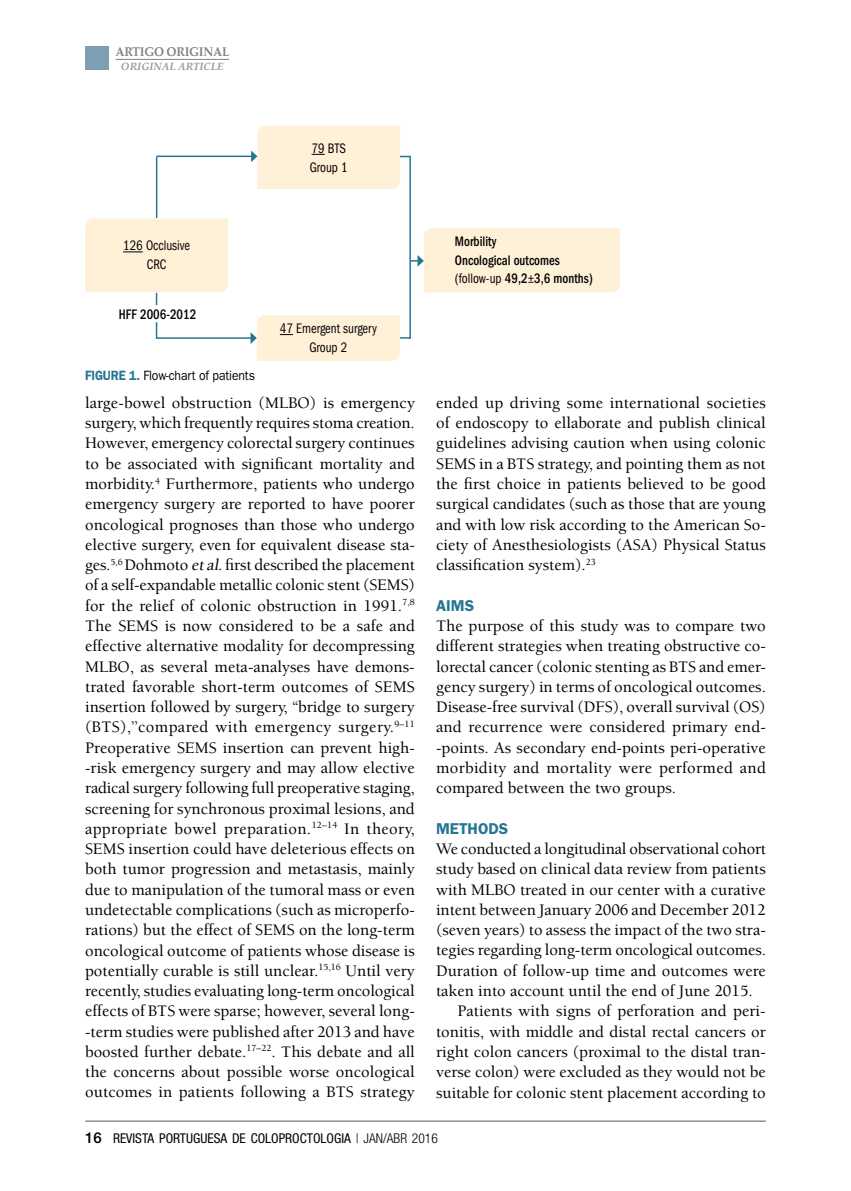
<style>
.page{position:relative;width:851px;height:1191px;background:#fff}
.page>*{position:absolute;margin:0;border:0;box-sizing:border-box;transform-origin:0 0}
.t1{font:500 16.5px/20.2px "Berkeley";color:#000;text-align:justify}
.t2{font:600 15.75px "Franklin Gothic LT";color:#267592}
.t3{font:500 condensed 14.25px/18.6px "Franklin Gothic LT";color:#000;scale:.9 1}
.t4{font:condensed 14.25px/18.6px "Franklin Gothic LT";color:#000;text-align:center;scale:.9 1}
.t5{font:condensed 13.5px "Helvetica Neue";color:#000}
.t6{font:13.5px "Franklin Gothic LT";letter-spacing:-.01em;color:#000;scale:.9 1}
.t7{font:700 12.6px "Palatino";letter-spacing:-.02em;color:#808285;scale:.95 1}
.t8{font:italic 700 10.5px "Palatino";color:#939598}
.s1{font-weight:600;color:#267592}
.s2{font-weight:400}
.s3{font-style:italic}
.s4{font-weight:500;font-stretch:normal;font-size:15px}
.s5{font-weight:300}
</style>
<div class="page">
<hr style="left:85px;top:1120px;width:680px;height:1px;background:#58595b">
<div style="left:85px;top:47px;width:24px;height:23px;background:#7e9eb4"></div>
<hr style="left:115px;top:59px;width:114px;height:1px;background:#808285">
<hr style="left:156px;top:157px;width:1px;height:61px;background:#267592">
<hr style="left:157px;top:156px;width:95px;height:1px;background:#267592">
<svg style="left:156px;top:322px;width:1px;height:15px"></svg>
<hr style="left:156px;top:337px;width:95px;height:2px;background:#267592">
<svg style="left:85px;top:218px;width:143px;height:87px;background:#fef1dd"></svg>
<div style="left:411px;top:228px;width:209px;height:64px;background:#fff0d8"></div>
<hr style="left:409px;top:156px;width:2px;height:183px;background:#267592">
<svg style="left:250px;top:315px;width:160px;height:46px;background:#fcf0db"></svg>
<svg style="left:251px;top:126px;width:159px;height:63px;background:#fdf0db"></svg>
<p class="t7" style="left:115px;top:41px;width:122px">ARTIGO ORIGINAL</p>
<p class="t8" style="left:121px;top:57px;width:104px">ORIGINAL ARTICLE</p>
<p class="t4" style="left:309px;top:139px;width:44px;text-align:left">79 BTS<br>Group 1</p>
<p class="t4" style="left:123px;top:237px;width:76px">126 Occlusive<br>CRC</p>
<p class="t3" style="left:119px;top:304px;width:87px">HFF 2006-2012</p>
<p class="t6" style="left:85px;top:367px;width:190px"><span class="s1">FIGURE 1.</span> Flow-chart of patients</p>
<p class="t4" style="left:280px;top:319px;width:109px">47 Emergent surgery<br>Group 2</p>
<p class="t3" style="left:455px;top:232px;width:155px">Morbility<br>Oncological outcomes <span class="s2">(follow-up</span> 49,2<span class="s2">±</span>3,6 months)</p>
<p class="t1" style="left:85px;top:393px;width:331px">large-bowel obstruction (MLBO) is emergency surgery, which frequently requires stoma creation.<br>However, emergency colorectal surgery continues to be associated with significant mortality and morbidity.<sup>4</sup> Furthermore, patients who undergo emergency surgery are reported to have poorer oncological prognoses than those who undergo elective surgery, even for equivalent disease sta&shy;ges.<sup>5,6</sup> Dohmoto <span class="s3">etal</span>. first described the placement of a self-expandable metallic colonic stent (SEMS) for the relief of colonic obstruction in 1991.<sup>7,8<br></sup>The SEMS is now considered to be a safe and effective alternative modality for decompressing MLBO, as several meta-analyses have demons&shy;trated favorable short-term outcomes of SEMS insertion followed by surgery, ‘‘bridge to surgery (BTS),’’compared with emergency surgery.<sup>9–11<br></sup>Preoperative SEMS insertion can prevent high--risk emergency surgery and may allow elective radical surgery following full preoperative staging, screening for synchronous proximal lesions, and appropriate bowel preparation.<sup>12–14</sup> In theory, SEMS insertion could have deleterious effects on both tumor progression and metastasis, mainly due to manipulation of the tumoral mass or even undetectable complications (such as microperfo&shy;rations) but the effect of SEMS on the long-term oncological outcome of patients whose disease is potentially curable is still unclear.<sup>15,16</sup> Until very recently, studies evaluating long-term oncological effects of BTS were sparse; however, several long--term studies were published after 2013 and have boosted further debate.<sup>17–22</sup>. This debate and all the concerns about possible worse oncological outcomes in patients following a BTS strategy</p>
<p class="t1" style="left:436px;top:393px;width:331px">ended up driving some international societies of endoscopy to ellaborate and publish clinical guidelines advising caution when using colonic SEMS in a BTS strategy, and pointing them as not the first choice in patients believed to be good surgical candidates (such as those that are young and with low risk according to the American So&shy;ciety of Anesthesiologists (ASA) Physical Status classification system).<sup>23</sup></p>
<p class="t2" style="left:436px;top:596px;width:40px">AIMS</p>
<p class="t1" style="left:436px;top:616px;width:331px">The purpose of this study was to compare two different strategies when treating obstructive co&shy;lorectal cancer (colonic stenting as BTS and emer&shy;gency surgery) in terms of oncological outcomes.<br>Disease-free survival (DFS), overall survival (OS) and recurrence were considered primary end--points. As secondary end-points peri-operative morbidity and mortality were performed and compared between the two groups.</p>
<p class="t2" style="left:436px;top:819px;width:74px">METHODS</p>
<p class="t1" style="left:436px;top:839px;width:331px">We conducted a longitudinal observational cohort</p>
<p class="t1" style="left:436px;top:859px;width:331px">study based on clinical data review from patients</p>
<p class="t1" style="left:436px;top:879px;width:331px">with MLBO treated in our center with a curative</p>
<p class="t1" style="left:436px;top:900px;width:331px">intent between January 2006 and December 2012</p>
<p class="t1" style="left:436px;top:920px;width:331px">(seven years) to assess the impact of the two stra-</p>
<p class="t1" style="left:436px;top:940px;width:331px">tegies regarding long-term oncological outcomes.</p>
<p class="t1" style="left:436px;top:960px;width:331px">Duration of follow-up time and outcomes were</p>
<p class="t1" style="left:436px;top:981px;width:318px">taken into account until the end of June 2015.</p>
<p class="t1" style="left:457px;top:1001px;width:310px">Patients with signs of perforation and peri-</p>
<p class="t1" style="left:436px;top:1021px;width:331px">tonitis, with middle and distal rectal cancers or</p>
<p class="t1" style="left:436px;top:1042px;width:331px">right colon cancers (proximal to the distal tran-</p>
<p class="t1" style="left:436px;top:1062px;width:331px">verse colon) were excluded as they would not be</p>
<p class="t1" style="left:436px;top:1082px;width:331px">suitable for colonic stent placement according to</p>
<p class="t5" style="left:85px;top:1130px;width:354px"><span class="s4">16</span> REVISTA PORTUGUESA DE COLOPROCTOLOGIA <span class="s5">| JAN/ABR 2016</span></p>
</div>
